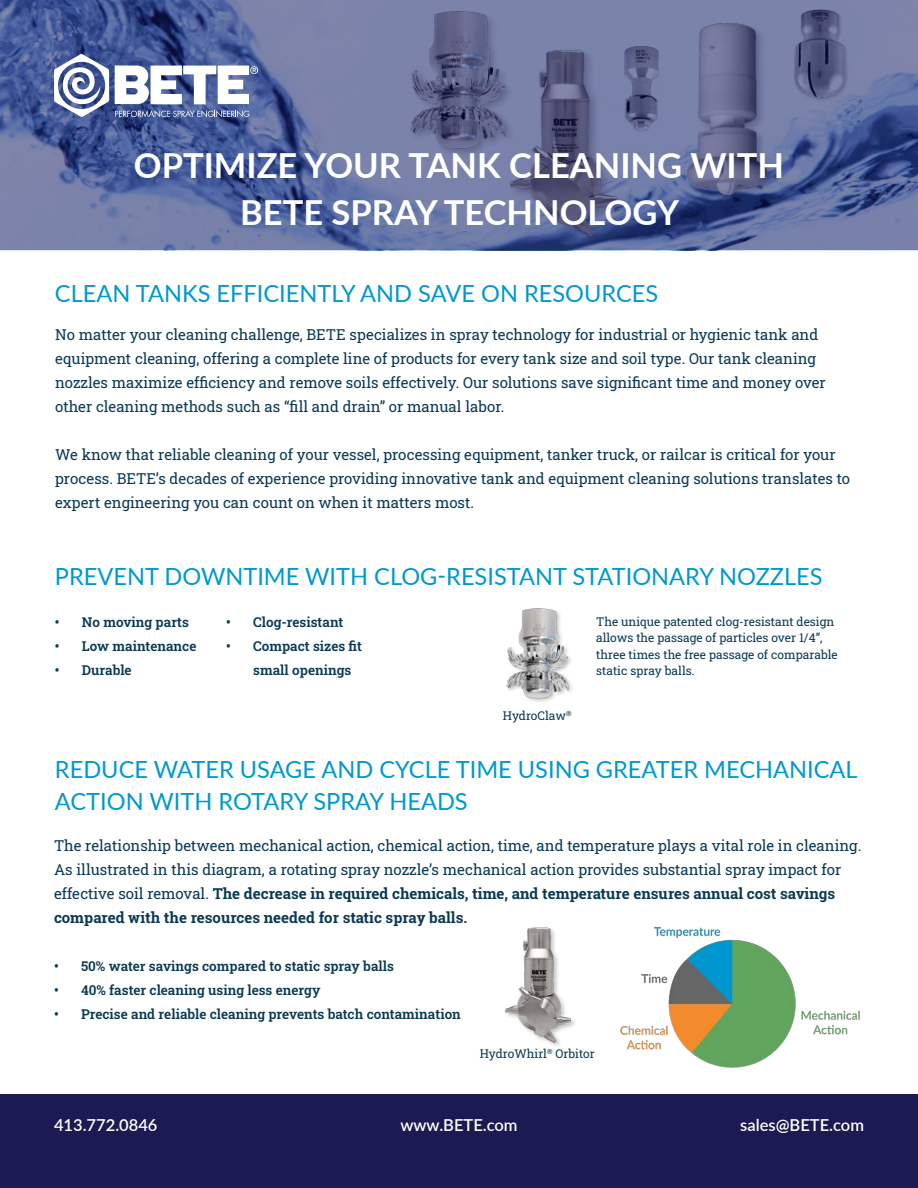
<style>
.page{position:relative;width:918px;height:1188px;background:#fff}
.page>*{position:absolute;margin:0;border:0;box-sizing:border-box;transform-origin:0 0}
.t1{font:700 34.5px "Lato";color:#fff}
.t2{font:23.55px/31.5px "Lato";color:#0098cd}
.t3{font:600 16.5px "Lato";color:#fff}
.t4{font:15px/24px "Roboto Slab";color:#0a3954}
.t5{font:600 13.5px/24px "Roboto Slab";color:#0a3954}
.t6{font:12px/16.5px "Roboto Slab";color:#0a3954}
.s1{font-weight:700}
</style>
<div class="page">
<div style="left:0;top:1094px;width:918px;height:94px;background:#1b1a52"></div>
<svg style="left:0;top:0;width:918px;height:250px;background:#616c9b"></svg>
<svg style="left:115px;top:65px;width:143px;height:39px"></svg>
<svg style="left:115px;top:110px;width:134px;height:7px"></svg>
<svg style="left:54px;top:54px;width:55px;height:63px"></svg>
<img style="left:504px;top:927px;width:68px;height:118px">
<img style="left:506px;top:608px;width:66px;height:94px">
<img style="left:620px;top:927px;width:240px;height:141px">
<p class="t1" style="left:134px;top:140px;width:652px">OPTIMIZE YOUR TANK CLEANING WITH</p>
<p class="t1" style="left:240px;top:187px;width:441px">BETE SPRAY TECHNOLOGY</p>
<p class="t2" style="left:55px;top:277px;width:605px">CLEAN TANKS EFFICIENTLY AND SAVE ON RESOURCES</p>
<p class="t4" style="left:55px;top:322px;width:772px">No matter your cleaning challenge, BETE specializes in spray technology for industrial or hygienic tank and equipment cleaning, offering a complete line of products for every tank size and soil type. Our tank cleaning nozzles maximize efficiency and remove soils effectively. Our solutions save significant time and money over other cleaning methods such as “fill and drain” or manual labor.</p>
<p class="t4" style="left:55px;top:442px;width:797px">We know that reliable cleaning of your vessel, processing equipment, tanker truck, or railcar is critical for your process. BETE’s decades of experience providing innovative tank and equipment cleaning solutions translates to expert engineering you can count on when it matters most.</p>
<p class="t2" style="left:55px;top:560px;width:769px">PREVENT DOWNTIME WITH CLOG-RESISTANT STATIONARY NOZZLES</p>
<p class="t6" style="left:596px;top:613px;width:243px">The unique patented clog-resistant design allows the passage of particles over 1/4”, three times the free passage of comparable static spray balls.</p>
<p class="t6" style="left:503px;top:707px;width:70px">HydroClaw<sup>®</sup></p>
<p class="t5" style="left:55px;top:610px;width:135px">• No moving parts</p>
<p class="t5" style="left:55px;top:634px;width:143px">• Low maintenance</p>
<p class="t5" style="left:55px;top:658px;width:78px">• Durable</p>
<p class="t5" style="left:226px;top:610px;width:119px">• Clog-resistant</p>
<p class="t5" style="left:253px;top:634px;width:110px;text-indent:-27px">• Compact sizes fit small openings</p>
<p class="t2" style="left:55px;top:753px;width:804px">REDUCE WATER USAGE AND CYCLE TIME USING GREATER MECHANICAL<br>ACTION WITH ROTARY SPRAY HEADS</p>
<p class="t4" style="left:54px;top:833px;width:809px">The relationship between mechanical action, chemical action, time, and temperature plays a vital role in cleaning.<br>As illustrated in this diagram, a rotating spray nozzle’s mechanical action provides substantial spray impact for effective soil removal. <span class="s1">The decrease in required chemicals, time, and temperature ensures annual cost savings compared with the resources needed for static spray balls.</span></p>
<p class="t5" style="left:54px;top:953px;width:342px">• 50% water savings compared to static spray balls</p>
<p class="t5" style="left:54px;top:977px;width:268px">• 40% faster cleaning using less energy</p>
<p class="t5" style="left:54px;top:1001px;width:408px">• Precise and reliable cleaning prevents batch contamination</p>
<p class="t6" style="left:480px;top:1045px;width:117px">HydroWhirl<sup>®</sup> Orbitor</p>
<p class="t3" style="left:54px;top:1113px;width:105px">413.772.0846</p>
<p class="t3" style="left:400px;top:1113px;width:119px">www.BETE.com</p>
<p class="t3" style="left:740px;top:1113px;width:125px">sales@BETE.com</p>
</div>
